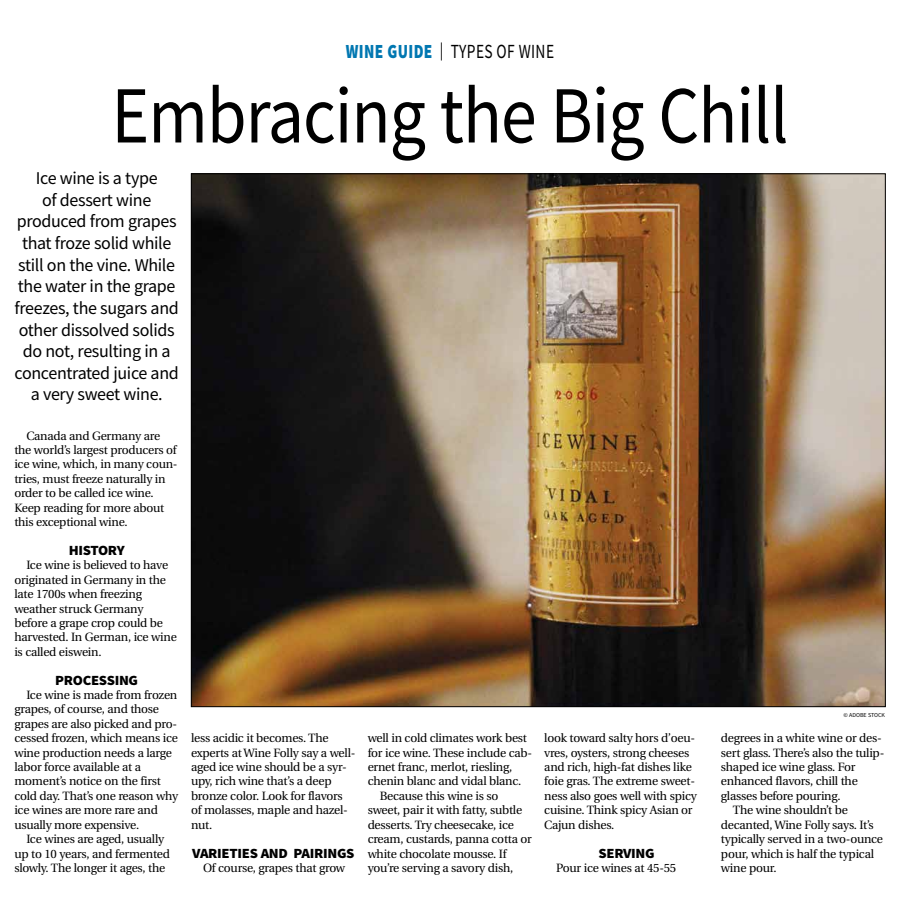
<style>
.page{position:relative;width:900px;height:908px;background:#fff}
.page>*{position:absolute;margin:0;border:0;box-sizing:border-box;transform-origin:0 0}
.t1{font:81px "Source Sans Pro";letter-spacing:-.015em;color:#000;scale:.89 1}
.t2{font:20px "Source Sans Pro";letter-spacing:.025em;color:#000;scale:.77 1}
.t3{font:18px/21.6px "Source Sans Pro";letter-spacing:-.02em;color:#000;text-align:center}
.t4{font:900 14px "Source Sans Pro";letter-spacing:-.02em;color:#000;scale:1.05 1}
.t5{font:12px/14.4px "Utopia";letter-spacing:-.02em;color:#000}
.t6{font:6px "Source Sans Pro";color:#000}
.s1{font-weight:900;color:#0077b1}
.s2{font-size:18px}
</style>
<div class="page">
<img style="left:193px;top:175px;width:691px;height:529px">
<h2 class="t2" style="left:346px;top:39px;width:272px"><span class="s1">WINE GUIDE</span> <span class="s2">|</span> TYPES OF WINE</h2>
<h1 class="t1" style="left:111px;top:64px;width:762px">Embracing the Big Chill</h1>
<h3 class="t3" style="left:15px;top:167px;width:166px">Ice wine is a type<br>of dessert wine produced from grapes that froze solid while still on the vine. While the water in the grape freezes, the sugars and other dissolved solids do not, resulting in a concentrated juice and a very sweet wine.</h3>
<p class="t5" style="left:14px;top:428px;width:165px;text-indent:12px">Canada and Germany are the world’s largest producers of ice wine, which, in many coun&shy;tries, must freeze naturally in order to be called ice wine.<br>Keep reading for more about this exceptional wine.</p>
<p class="t4" style="left:69px;top:540px;width:55px">HISTORY</p>
<p class="t5" style="left:14px;top:558px;width:164px;text-indent:12px">Ice wine is believed to have originated in Germany in the late 1700s when freezing weather struck Germany before a grape crop could be harvested. In German, ice wine is called eiswein.</p>
<p class="t4" style="left:55px;top:670px;width:80px">PROCESSING</p>
<p class="t5" style="left:14px;top:687px;width:165px;text-indent:12px">Ice wine is made from frozen grapes, of course, and those grapes are also picked and pro&shy;cessed frozen, which means ice wine production needs a large labor force available at a moment’s notice on the first cold day. That’s one reason why ice wines are more rare and usually more expensive.</p>
<p class="t5" style="left:14px;top:831px;width:157px;text-align:center">Ice wines are aged, usually<br>up to 10 years, and fermented slowly. The longer it ages, the</p>
<p class="t5" style="left:191px;top:731px;width:166px">less acidic it becomes. The experts at Wine Folly say a well&shy;aged ice wine should be a syr&shy;upy, rich wine that’s a deep bronze color. Look for flavors of molasses, maple and hazel&shy;nut.</p>
<p class="t4" style="left:192px;top:842px;width:156px">VARIETIES AND PAIRINGS</p>
<p class="t5" style="left:203px;top:860px;width:143px">Of course, grapes that grow</p>
<p class="t5" style="left:368px;top:731px;width:161px">well in cold climates work best</p>
<p class="t5" style="left:368px;top:745px;width:166px">for ice wine. These include cab-</p>
<p class="t5" style="left:368px;top:759px;width:146px">ernet franc, merlot, riesling,</p>
<p class="t5" style="left:368px;top:774px;width:155px">chenin blanc and vidal blanc.</p>
<p class="t5" style="left:380px;top:788px;width:120px">Because this wine is so</p>
<p class="t5" style="left:368px;top:803px;width:156px">sweet, pair it with fatty, subtle</p>
<p class="t5" style="left:368px;top:817px;width:148px">desserts. Try cheesecake, ice</p>
<p class="t5" style="left:368px;top:831px;width:166px">cream, custards, panna cotta or</p>
<p class="t5" style="left:368px;top:846px;width:140px">white chocolate mousse. If</p>
<p class="t5" style="left:368px;top:860px;width:147px">you’re serving a savory dish,</p>
<p class="t5" style="left:544px;top:731px;width:154px">look toward salty hors d’oeu&shy;vres, oysters, strong cheeses and rich, high-fat dishes like foie gras. The extreme sweet&shy;ness also goes well with spicy cuisine. Think spicy Asian or<br>Cajun dishes.</p>
<p class="t4" style="left:599px;top:842px;width:55px">SERVING</p>
<p class="t5" style="left:556px;top:860px;width:122px">Pour ice wines at 45-55</p>
<p class="t6" style="left:844px;top:711px;width:43px">© ADOBE STOCK</p>
<p class="t5" style="left:721px;top:731px;width:162px">degrees in a white wine or des-</p>
<p class="t5" style="left:721px;top:745px;width:165px">sert glass. There’s also the tulip-</p>
<p class="t5" style="left:721px;top:759px;width:136px">shaped ice wine glass. For</p>
<p class="t5" style="left:721px;top:774px;width:138px">enhanced flavors, chill the</p>
<p class="t5" style="left:721px;top:788px;width:121px">glasses before pouring.</p>
<p class="t5" style="left:733px;top:803px;width:116px">The wine shouldn’t be</p>
<p class="t5" style="left:721px;top:817px;width:154px">decanted, Wine Folly says. It’s</p>
<p class="t5" style="left:721px;top:831px;width:164px">typically served in a two-ounce</p>
<p class="t5" style="left:721px;top:846px;width:155px">pour, which is half the typical</p>
<p class="t5" style="left:721px;top:860px;width:57px">wine pour.</p>
</div>
